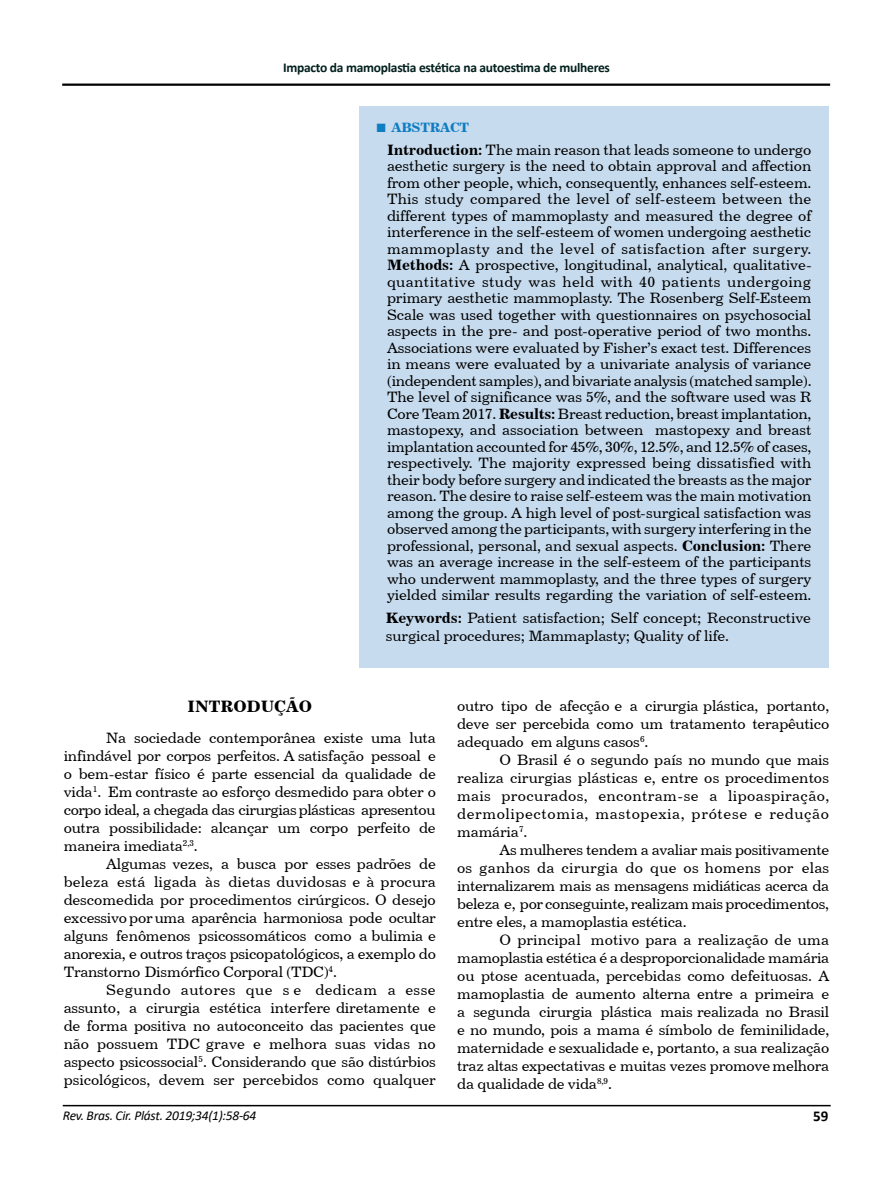
<style>
.page{position:relative;width:893px;height:1191px;background:#fff}
.page>*{position:absolute;margin:0;border:0;box-sizing:border-box;transform-origin:0 0}
.t1{font:16.5px "Century 731 BT Bold A";color:#000}
.t2{font:15px/18px "Century 731 BT Roman A";letter-spacing:-.01em;color:#000;text-align:justify}
.t3{font:700 15px "Calibri";color:#000}
.t4{font:700 13.5px "Calibri";letter-spacing:-.02em;color:#001f1d}
.t5{font:italic 13.5px "Calibri";letter-spacing:-.02em;color:#000}
.t6{font:13.5px "Century 731 BT Bold A";letter-spacing:-.02em;color:#0e7dc2}
.s1{font-family:"Times New Roman";font-weight:700;font-size:18px}
.s2{font-family:"Century 731 BT Bold A"}
</style>
<div class="page">
<hr style="left:63px;top:1104px;width:768px;height:2px;background:#000">
<hr style="left:62px;top:84px;width:768px;height:2px;background:#000">
<div style="left:359px;top:106px;width:470px;height:562px;background:#c7dbee"></div>
<p class="t4" style="left:283px;top:58px;width:328px">Impacto da mamoplastia estética na autoestima de mulheres</p>
<p class="t6" style="left:376px;top:119px;width:95px"><span class="s1">■</span> ABSTRACT</p>
<p class="t2" style="left:387px;top:141px;width:426px;line-height:16.5px"><span class="s2">Introduction:</span> The main reason that leads someone to undergo aesthetic surgery is the need to obtain approval and affection from other people, which, consequently, enhances self-esteem.<br>This study compared the level of self-esteem between the different types of mammoplasty and measured the degree of interference in the self-esteem of women undergoing aesthetic mammoplasty and the level of satisfaction after surgery.<br><span class="s2">Methods:</span> A prospective, longitudinal, analytical, qualitative&shy;quantitative study was held with 40 patients undergoing primary aesthetic mammoplasty. The Rosenberg Self-Esteem Scale was used together with questionnaires on psychosocial aspects in the pre- and post-operative period of two months.<br>Associations were evaluated by Fisher’s exact test. Differences in means were evaluated by a univariate analysis of variance (independent samples), and bivariate analysis (matched sample).<br>The level of significance was 5%, and the software used was R Core Team 2017. <span class="s2">Results:</span> Breast reduction, breast implantation, mastopexy, and association between mastopexy and breast implantation accounted for 45%, 30%, 12.5%, and 12.5% of cases, respectively. The majority expressed being dissatisfied with their body before surgery and indicated the breasts as the major reason. The desire to raise self-esteem was the main motivation among the group. A high level of post-surgical satisfaction was observed among the participants, with surgery interfering in the professional, personal, and sexual aspects. <span class="s2">Conclusion:</span> There was an average increase in the self-esteem of the participants who underwent mammoplasty, and the three types of surgery yielded similar results regarding the variation of self-esteem.</p>
<p class="t2" style="left:386px;top:608px;width:427px"><span class="s2">Keywords:</span> Patient satisfaction; Self concept; Reconstructive surgical procedures; Mammaplasty; Quality of life.</p>
<p class="t1" style="left:188px;top:696px;width:126px">INTRODUÇÃO</p>
<p class="t2" style="left:64px;top:728px;width:374px;text-indent:43px">Na sociedade contemporânea existe uma luta infindável por corpos perfeitos. A satisfação pessoal e o bem-estar físico é parte essencial da qualidade de vida<sup>1</sup>. Em contraste ao esforço desmedido para obter o corpo ideal, a chegada das cirurgias plásticas apresentou outra possibilidade: alcançar um corpo perfeito de maneira imediata<sup>2,3</sup>.</p>
<p class="t2" style="left:64px;top:854px;width:374px;text-indent:43px">Algumas vezes, a busca por esses padrões de beleza está ligada às dietas duvidosas e à procura descomedida por procedimentos cirúrgicos. O desejo excessivo por uma aparência harmoniosa pode ocultar alguns fenômenos psicossomáticos como a bulimia e anorexia, e outros traços psicopatológicos, a exemplo do Transtorno Dismórfico Corporal (TDC)<sup>4</sup>.</p>
<p class="t2" style="left:64px;top:980px;width:374px;text-indent:43px">Segundo autores que s e dedicam a esse assunto, a cirurgia estética interfere diretamente e de forma positiva no autoconceito das pacientes que não possuem TDC grave e melhora suas vidas no aspecto psicossocial<sup>5</sup>. Considerando que são distúrbios psicológicos, devem ser percebidos como qualquer</p>
<p class="t2" style="left:457px;top:696px;width:374px">outro tipo de afecção e a cirurgia plástica, portanto, deve ser percebida como um tratamento terapêutico adequado em alguns casos<sup>6</sup>.</p>
<p class="t2" style="left:457px;top:750px;width:374px;text-indent:43px">O Brasil é o segundo país no mundo que mais realiza cirurgias plásticas e, entre os procedimentos mais procurados, encontram-se a lipoaspiração, dermolipectomia, mastopexia, prótese e redução mamária<sup>7</sup>.</p>
<p class="t2" style="left:457px;top:840px;width:374px;text-indent:43px">As mulheres tendem a avaliar mais positivamente os ganhos da cirurgia do que os homens por elas internalizarem mais as mensagens midiáticas acerca da beleza e, por conseguinte, realizam mais procedimentos, entre eles, a mamoplastia estética.</p>
<p class="t2" style="left:457px;top:930px;width:374px;text-indent:43px">O principal motivo para a realização de uma mamoplastia estética é a desproporcionalidade mamária ou ptose acentuada, percebidas como defeituosas. A mamoplastia de aumento alterna entre a primeira e a segunda cirurgia plástica mais realizada no Brasil e no mundo, pois a mama é símbolo de feminilidade, maternidade e sexualidade e, portanto, a sua realização traz altas expectativas e muitas vezes promove melhora da qualidade de vida<sup>8,9</sup>.</p>
<p class="t5" style="left:63px;top:1105px;width:195px">Rev. Bras. Cir. Plást. 2019;34(1):58-64</p>
<p class="t3" style="left:813px;top:1105px;width:17px">59</p>
</div>
